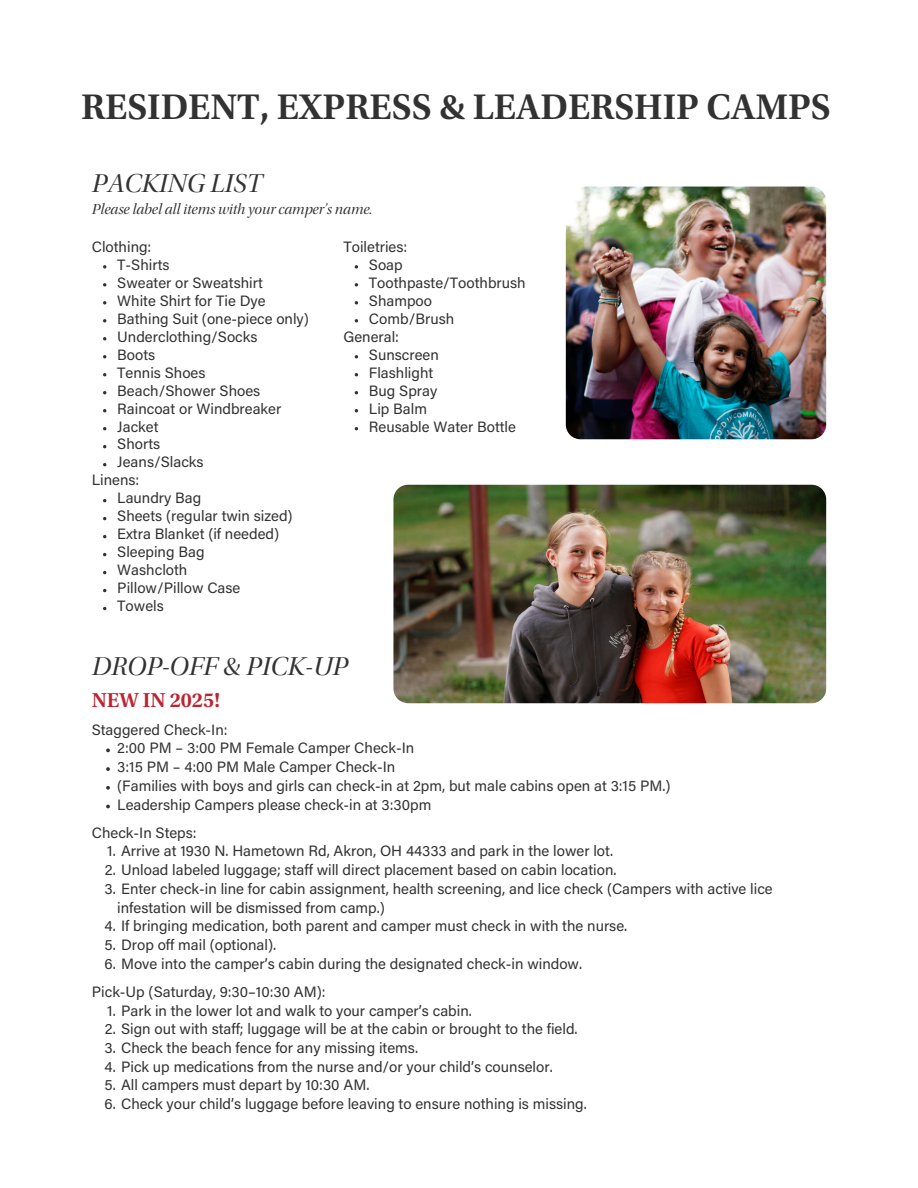
<style>
.page{position:relative;width:918px;height:1188px;background:#fff}
.page>*{position:absolute;margin:0;border:0;box-sizing:border-box;transform-origin:0 0}
.t1{font:600 37.5px "Utopia Std";color:#333232}
.t2{font:27px "Utopia Std Disp It";color:#333232}
.t3{font:600 21.15px "Utopia Std";color:#bc2431}
.t4{font:15.15px "Utopia Std Disp It";color:#333232}
.t5{font:15px/18.8px "Acumin Pro";color:#333232}
</style>
<div class="page">
<svg style="left:355px;top:265px;width:3px;height:4px"></svg>
<svg style="left:355px;top:283px;width:3px;height:4px"></svg>
<img style="left:566px;top:187px;width:260px;height:252px">
<img style="left:393px;top:485px;width:433px;height:218px">
<svg style="left:106px;top:748px;width:4px;height:4px"></svg>
<svg style="left:106px;top:767px;width:4px;height:4px"></svg>
<svg style="left:106px;top:786px;width:4px;height:4px"></svg>
<svg style="left:106px;top:805px;width:4px;height:3px"></svg>
<svg style="left:103px;top:265px;width:3px;height:4px"></svg>
<svg style="left:103px;top:283px;width:3px;height:4px"></svg>
<p class="t1" style="left:81px;top:91px;width:751px">RESIDENT, EXPRESS &amp; LEADERSHIP CAMPS</p>
<p class="t2" style="left:92px;top:172px;width:172px">PACKING LIST</p>
<p class="t4" style="left:92px;top:203px;width:282px">Please label all items with your camper’s name.</p>
<p class="t5" style="left:92px;top:239px;width:61px">Clothing:</p>
<p class="t5" style="left:117px;top:257px;width:54px">T-Shirts</p>
<p class="t5" style="left:117px;top:275px;width:147px">Sweater or Sweatshirt</p>
<p class="t5" style="left:117px;top:293px;width:150px">White Shirt for Tie Dye</p>
<h2 class="t5" style="left:117px;top:311px;width:193px">Bathing Suit (one-piece only)</h2>
<h3 class="t5" style="left:117px;top:329px;width:142px">Underclothing/Socks</h3>
<p class="t5" style="left:117px;top:347px;width:40px">Boots</p>
<p class="t5" style="left:117px;top:365px;width:90px">Tennis Shoes</p>
<p class="t5" style="left:117px;top:383px;width:145px">Beach/Shower Shoes</p>
<p class="t5" style="left:117px;top:401px;width:166px">Raincoat or Windbreaker</p>
<p class="t5" style="left:117px;top:419px;width:43px">Jacket</p>
<p class="t5" style="left:117px;top:437px;width:44px">Shorts</p>
<p class="t5" style="left:117px;top:455px;width:88px">Jeans/Slacks</p>
<p class="t5" style="left:92px;top:473px;width:49px">Linens:</p>
<p class="t5" style="left:117px;top:491px;width:86px">Laundry Bag</p>
<p class="t5" style="left:117px;top:509px;width:177px">Sheets (regular twin sized)</p>
<p class="t5" style="left:117px;top:527px;width:163px">Extra Blanket (if needed)</p>
<p class="t5" style="left:117px;top:544px;width:89px">Sleeping Bag</p>
<p class="t5" style="left:117px;top:562px;width:72px">Washcloth</p>
<p class="t5" style="left:117px;top:580px;width:125px">Pillow/Pillow Case</p>
<p class="t5" style="left:117px;top:598px;width:48px">Towels</p>
<h1 class="t5" style="left:343px;top:239px;width:65px">Toiletries:</h1>
<h2 class="t5" style="left:369px;top:257px;width:35px">Soap</h2>
<p class="t5" style="left:369px;top:275px;width:158px">Toothpaste/Toothbrush</p>
<p class="t5" style="left:369px;top:293px;width:65px">Shampoo</p>
<p class="t5" style="left:369px;top:311px;width:87px">Comb/Brush</p>
<p class="t5" style="left:343px;top:329px;width:57px">General:</p>
<p class="t5" style="left:369px;top:347px;width:71px">Sunscreen</p>
<p class="t5" style="left:369px;top:365px;width:66px">Flashlight</p>
<p class="t5" style="left:369px;top:383px;width:70px">Bug Spray</p>
<p class="t5" style="left:369px;top:401px;width:60px">Lip Balm</p>
<p class="t5" style="left:369px;top:419px;width:149px">Reusable Water Bottle</p>
<p class="t2" style="left:92px;top:655px;width:258px">DROP-OFF &amp; PICK-UP</p>
<p class="t3" style="left:92px;top:692px;width:130px">NEW IN 2025!</p>
<p class="t5" style="left:92px;top:722px;width:137px">Staggered Check-In:</p>
<p class="t5" style="left:117px;top:741px;width:299px">2:00 PM – 3:00 PM Female Camper Check-In</p>
<p class="t5" style="left:117px;top:759px;width:280px">3:15 PM – 4:00 PM Male Camper Check-In</p>
<p class="t5" style="left:117px;top:778px;width:555px">(Families with boys and girls can check-in at 2pm, but male cabins open at 3:15 PM.)</p>
<p class="t5" style="left:117px;top:797px;width:316px">Leadership Campers please check-in at 3:30pm</p>
<p class="t5" style="left:92px;top:825px;width:106px">Check-In Steps:</p>
<p class="t5" style="left:107px;top:844px;width:507px">1. Arrive at 1930 N. Hametown Rd, Akron, OH 44333 and park in the lower lot.</p>
<p class="t5" style="left:105px;top:862px;width:513px">2. Unload labeled luggage; staff will direct placement based on cabin location.</p>
<p class="t5" style="left:117px;top:881px;width:657px;text-indent:-13px">3. Enter check-in line for cabin assignment, health screening, and lice check (Campers with active lice infestation will be dismissed from camp.)</p>
<p class="t5" style="left:105px;top:918px;width:524px">4. If bringing medication, both parent and camper must check in with the nurse.</p>
<p class="t5" style="left:105px;top:937px;width:173px">5. Drop off mail (optional).</p>
<p class="t5" style="left:105px;top:956px;width:479px">6. Move into the camper’s cabin during the designated check-in window.</p>
<p class="t5" style="left:92px;top:984px;width:235px">Pick-Up (Saturday, 9:30–10:30 AM):</p>
<p class="t5" style="left:107px;top:1003px;width:366px">1. Park in the lower lot and walk to your camper’s cabin.</p>
<p class="t5" style="left:105px;top:1021px;width:474px">2. Sign out with staff; luggage will be at the cabin or brought to the field.</p>
<p class="t5" style="left:104px;top:1040px;width:315px">3. Check the beach fence for any missing items.</p>
<p class="t5" style="left:105px;top:1059px;width:450px">4. Pick up medications from the nurse and/or your child’s counselor.</p>
<p class="t5" style="left:105px;top:1077px;width:266px">5. All campers must depart by 10:30 AM.</p>
<p class="t5" style="left:105px;top:1096px;width:484px">6. Check your child’s luggage before leaving to ensure nothing is missing.</p>
</div>
